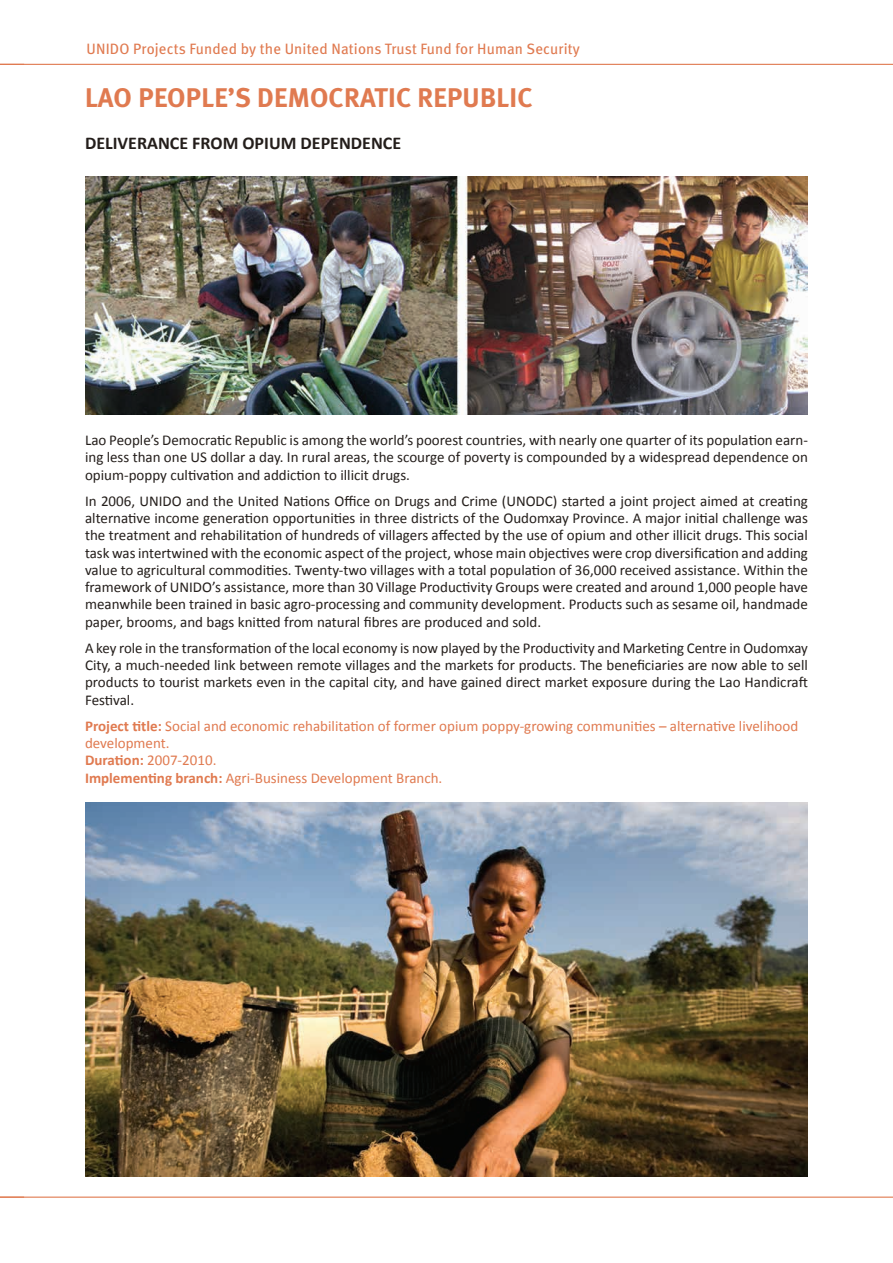
<style>
.page{position:relative;width:893px;height:1263px;background:#fff}
.page>*{position:absolute;margin:0;border:0;box-sizing:border-box;transform-origin:0 0}
.t1{font:700 27px "Meta";letter-spacing:.01em;color:#e07a50}
.t2{font:700 18px "Calibri";color:#241e1b}
.t3{font:15px/17.2px "Calibri";color:#241e1b;text-align:justify}
.t4{font:15px/17.5px "Calibri";color:#e07a50}
.t5{font:15px "Meta";letter-spacing:.01em;color:#e07a50}
.s1{font-weight:700}
</style>
<div class="page">
<hr style="left:0;top:1196px;width:893px;height:2px;background:#e07a50">
<hr style="left:0;top:64px;width:893px;height:1px;background:#e07a50">
<img style="left:85px;top:802px;width:723px;height:375px">
<img style="left:85px;top:176px;width:723px;height:238px">
<p class="t5" style="left:87px;top:40px;width:495px">UNIDO Projects Funded by the United Nations Trust Fund for Human Security</p>
<h1 class="t1" style="left:85px;top:81px;width:449px">LAO PEOPLE’S DEMOCRATIC REPUBLIC</h1>
<p class="t2" style="left:85px;top:132px;width:318px">DELIVERANCE FROM OPIUM DEPENDENCE</p>
<p class="t3" style="left:85px;top:432px;width:724px">Lao People’s Democratic Republic is among the world’s poorest countries, with nearly one quarter of its population earn&shy;ing less than one US dollar a day. In rural areas, the scourge of poverty is compounded by a widespread dependence on opium-poppy cultivation and addiction to illicit drugs.</p>
<p class="t3" style="left:85px;top:492px;width:724px">In 2006, UNIDO and the United Nations Office on Drugs and Crime (UNODC) started a joint project aimed at creating alternative income generation opportunities in three districts of the Oudomxay Province. A major initial challenge was the treatment and rehabilitation of hundreds of villagers affected by the use of opium and other illicit drugs. This social task was intertwined with the economic aspect of the project, whose main objectives were crop diversification and adding value to agricultural commodities. Twenty-two villages with a total population of 36,000 received assistance. Within the framework of UNIDO’s assistance, more than 30 Village Productivity Groups were created and around 1,000 people have meanwhile been trained in basic agro-processing and community development. Products such as sesame oil, handmade paper, brooms, and bags knitted from natural fibres are produced and sold.</p>
<p class="t3" style="left:85px;top:639px;width:724px">A key role in the transformation of the local economy is now played by the Productivity and Marketing Centre in Oudomxay City, a much-needed link between remote villages and the markets for products. The beneficiaries are now able to sell products to tourist markets even in the capital city, and have gained direct market exposure during the Lao Handicraft Festival.</p>
<p class="t4" style="left:85px;top:717px;width:715px"><span class="s1">Project title:</span> Social and economic rehabilitation of former opium poppy-growing communities – alternative livelihood development.<br><span class="s1">Duration:</span> 2007-2010.<br><span class="s1">Implementing branch:</span> Agri-Business Development Branch.</p>
</div>
